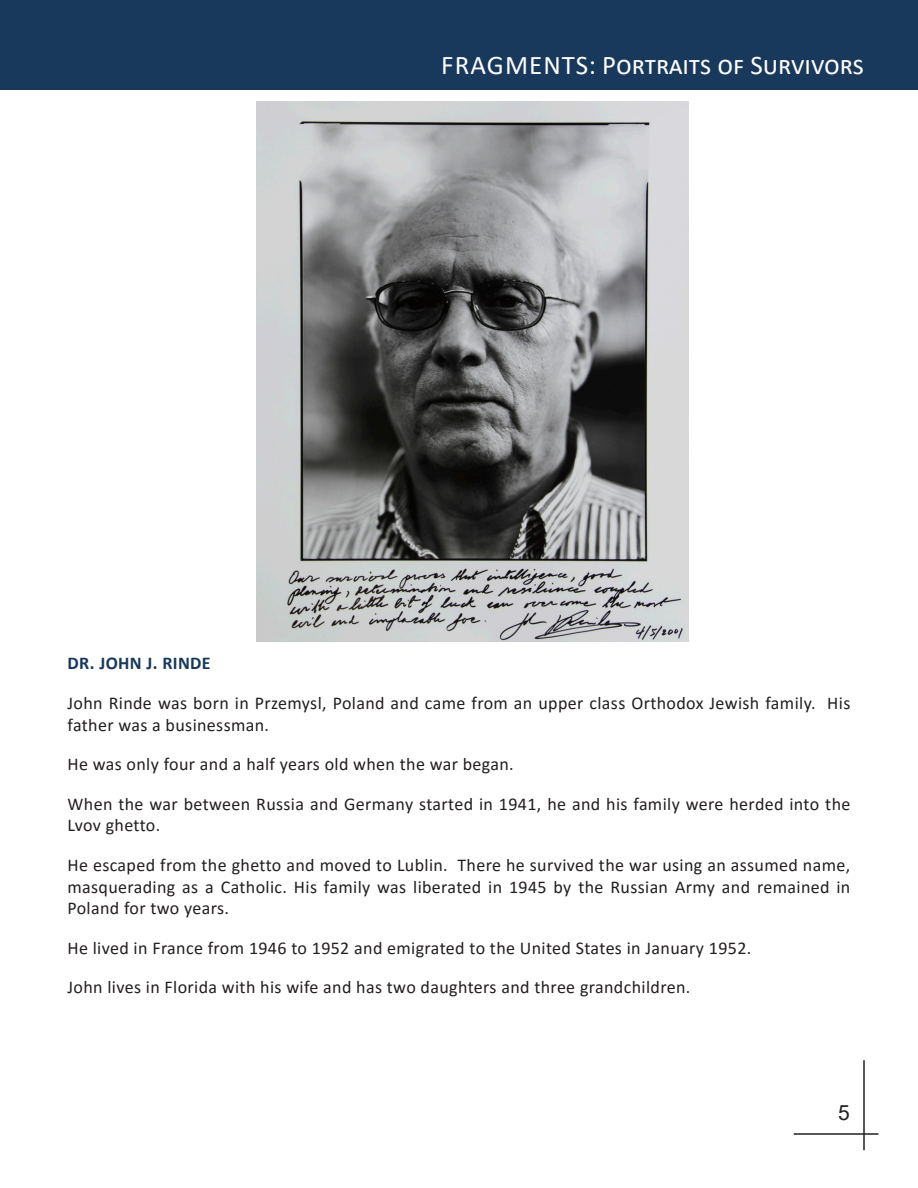
<style>
.page{position:relative;width:918px;height:1188px;background:#fff}
.page>*{position:absolute;margin:0;border:0;box-sizing:border-box;transform-origin:0 0}
.t1{font:27px "Calibri";color:#fff}
.t2{font:21px "Arial";color:#231f20}
.t3{font:18px/21.6px "Calibri";letter-spacing:.02em;color:#231f20}
.t4{font:700 18px "Calibri";letter-spacing:.02em;color:#18395c}
</style>
<div class="page">
<hr style="left:863px;top:1060px;width:2px;height:90px;background:#231f20">
<hr style="left:794px;top:1133px;width:84px;height:2px;background:#231f20">
<img style="left:256px;top:101px;width:432px;height:540px">
<div style="left:0;top:0;width:918px;height:89px;background:#18395c"></div>
<p class="t1" style="left:441px;top:47px;width:424px">FRAGMENTS: Portraits of Survivors</p>
<p class="t4" style="left:68px;top:651px;width:145px">DR. JOHN J. RINDE</p>
<p class="t3" style="left:68px;top:692px;width:784px">John Rinde was born in Przemysl, Poland and came from an upper class Orthodox Jewish family. His father was a businessman.</p>
<p class="t3" style="left:68px;top:753px;width:448px">He was only four and a half years old when the war began.</p>
<p class="t3" style="left:68px;top:792px;width:784px">When the war between Russia and Germany started in 1941, he and his family were herded into the<br>Lvov ghetto.</p>
<p class="t3" style="left:68px;top:854px;width:784px;text-align:justify">He escaped from the ghetto and moved to Lublin. There he survived the war using an assumed name, masquerading as a Catholic. His family was liberated in 1945 by the Russian Army and remained in Poland for two years.</p>
<p class="t3" style="left:68px;top:936px;width:685px">He lived in France from 1946 to 1952 and emigrated to the United States in January 1952.</p>
<p class="t3" style="left:68px;top:976px;width:624px">John lives in Florida with his wife and has two daughters and three grandchildren.</p>
<p class="t2" style="left:838px;top:1098px;width:13px">5</p>
</div>
